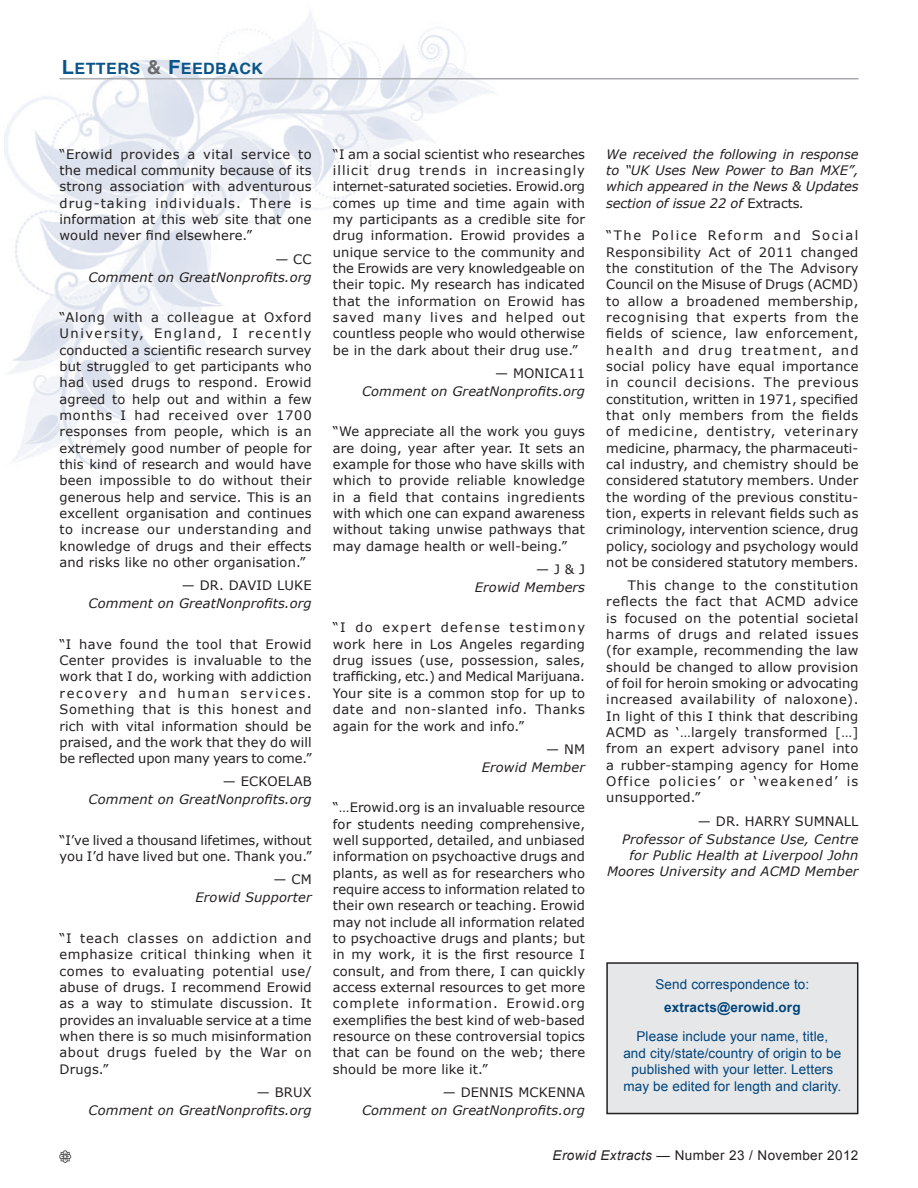
<style>
.page{position:relative;width:918px;height:1188px;background:#fff}
.page>*{position:absolute;margin:0;border:0;box-sizing:border-box;transform-origin:0 0}
.t1{font:15.75px "Arial";color:#231f20}
.Header_-_1_Editorial{font:15.6px "Helvetica Bold SC800";letter-spacing:.03em;color:#0a548a}
.Body_-_Default{font:13.5px/16.5px "Arial";letter-spacing:.01em;color:#00447b;text-align:center}
.t2{font:13.5px "Arial";letter-spacing:.03em;color:#231f20}
.Body_-_Default-2{font:700 13.5px "Arial";letter-spacing:.01em;color:#00447b}
.y_Quote_-_In_Text_2{font:13.2px "L Decoration Pi Two";color:#231f20;scale:.94 1}
.x_Feedback_Body1{font:13.05px/16.4px "Verdana";letter-spacing:.01em;color:#231f20;text-align:justify}
.x_Feedback_Source{font:italic 13.05px/16.4px "Verdana";letter-spacing:.01em;color:#231f20;text-align:justify}
.x_Feedback_Body2{font:13.05px/16.4px "Verdana";letter-spacing:.085em;color:#231f20;text-align:justify}
.x_Feedback_Signature{font:13.05px "Verdana";letter-spacing:.01em;color:#231f20}
.s1{font-size:19.5px}
.s2{font-size:19.5px;color:#6c6d70}
.s3{font-style:normal}
.s4{font-style:italic}
</style>
<div class="page">
<img style="left:5px;top:12px;width:494px;height:455px">
<hr style="left:60px;top:78px;width:798px;height:1px;background:#a8a9ad">
<div style="left:607px;top:963px;width:251px;height:151px;background:#e6e7e9"></div>
<div style="left:606px;top:962px;width:252px;height:152px;border:2px solid #231f20"></div>
<p class="Header_-_1_Editorial" style="left:62px;top:56px;width:203px"><span class="s1">L</span>ETTERS <span class="s2">&amp;</span> <span class="s1">F</span>EEDBACK</p>
<p class="x_Feedback_Body1" style="left:60px;top:146px;width:254px">“Erowid provides a vital service to the medical community because of its strong association with adventurous drug-taking individuals. There is information at this web site that one would never find elsewhere.”</p>
<p class="x_Feedback_Signature" style="left:275px;top:250px;width:38px">— CC</p>
<p class="x_Feedback_Source" style="left:89px;top:269px;width:225px">Comment on GreatNonprofits.org</p>
<p class="x_Feedback_Body1" style="left:60px;top:309px;width:254px">“Along with a colleague at Oxford University, England, I recently conducted a scientific research survey but struggled to get participants who had used drugs to respond. Erowid agreed to help out and within a few months I had received over 1700 responses from people, which is an extremely good number of people for this kind of research and would have been impossible to do without their generous help and service. This is an excellent organisation and continues to increase our understanding and knowledge of drugs and their effects and risks like no other organisation.”</p>
<p class="x_Feedback_Signature" style="left:182px;top:577px;width:131px">— DR. DAVID LUKE</p>
<p class="x_Feedback_Source" style="left:89px;top:595px;width:225px">Comment on GreatNonprofits.org</p>
<p class="x_Feedback_Body1" style="left:60px;top:636px;width:254px">“I have found the tool that Erowid Center provides is invaluable to the work that I do, working with addiction recovery and human services.<br>Something that is this honest and rich with vital information should be praised, and the work that they do will be reflected upon many years to come.”</p>
<p class="x_Feedback_Signature" style="left:223px;top:773px;width:90px">— ECKOELAB</p>
<p class="x_Feedback_Source" style="left:89px;top:791px;width:225px">Comment on GreatNonprofits.org</p>
<p class="x_Feedback_Body1" style="left:60px;top:832px;width:254px">“I’ve lived a thousand lifetimes, without you I’d have lived but one. Thank you.”</p>
<p class="x_Feedback_Signature" style="left:274px;top:871px;width:40px">— CM</p>
<p class="x_Feedback_Source" style="left:196px;top:889px;width:118px">Erowid Supporter</p>
<p class="x_Feedback_Body1" style="left:60px;top:930px;width:254px">“I teach classes on addiction and emphasize critical thinking when it comes to evaluating potential use/ abuse of drugs. I recommend Erowid as a way to stimulate discussion. It provides an invaluable service at a time when there is so much misinformation about drugs fueled by the War on Drugs.”</p>
<p class="x_Feedback_Signature" style="left:257px;top:1083px;width:56px">— BRUX</p>
<p class="x_Feedback_Source" style="left:89px;top:1102px;width:225px">Comment on GreatNonprofits.org</p>
<p class="x_Feedback_Body1" style="left:333px;top:146px;width:254px">“I am a social scientist who researches illicit drug trends in increasingly internet-saturated societies. Erowid.org comes up time and time again with my participants as a credible site for drug information. Erowid provides a unique service to the community and the Erowids are very knowledgeable on their topic. My research has indicated that the information on Erowid has saved many lives and helped out countless people who would otherwise be in the dark about their drug use.”</p>
<p class="x_Feedback_Signature" style="left:495px;top:364px;width:91px">— MONICA11</p>
<p class="x_Feedback_Source" style="left:362px;top:383px;width:225px">Comment on GreatNonprofits.org</p>
<p class="x_Feedback_Body1" style="left:333px;top:423px;width:254px">“We appreciate all the work you guys are doing, year after year. It sets an example for those who have skills with which to provide reliable knowledge in a field that contains ingredients with which one can expand awareness without taking unwise pathways that may damage health or well-being.”</p>
<p class="x_Feedback_Signature" style="left:536px;top:560px;width:50px">— J &amp; J</p>
<p class="x_Feedback_Source" style="left:475px;top:579px;width:112px">Erowid Members</p>
<p class="x_Feedback_Body1" style="left:333px;top:619px;width:254px">“I do expert defense testimony work here in Los Angeles regarding drug issues (use, possession, sales, trafficking, etc.) and Medical Marijuana.<br>Your site is a common stop for up to date and non-slanted info. Thanks again for the work and info.”</p>
<p class="x_Feedback_Signature" style="left:546px;top:740px;width:40px">— NM</p>
<p class="x_Feedback_Source" style="left:482px;top:759px;width:105px">Erowid Member</p>
<p class="x_Feedback_Body1" style="left:333px;top:799px;width:254px">“…Erowid.org is an invaluable resource for students needing comprehensive, well supported, detailed, and unbiased information on psychoactive drugs and plants, as well as for researchers who require access to information related to their own research or teaching. Erowid may not include all information related to psychoactive drugs and plants; but in my work, it is the first resource I consult, and from there, I can quickly access external resources to get more complete information. Erowid.org exemplifies the best kind of web-based resource on these controversial topics that can be found on the web; there should be more like it.”</p>
<p class="x_Feedback_Signature" style="left:443px;top:1083px;width:144px">— DENNIS MCKENNA</p>
<p class="x_Feedback_Source" style="left:362px;top:1102px;width:225px">Comment on GreatNonprofits.org</p>
<p class="x_Feedback_Source" style="left:606px;top:146px;width:254px">We received the following in response to “UK Uses New Power to Ban MXE”, which appeared in the News &amp; Updates section of issue 22 of <span class="s3">Extracts</span>.</p>
<p class="x_Feedback_Body1" style="left:606px;top:227px;width:254px">“The Police Reform and Social Responsibility Act of 2011 changed the constitution of the The Advisory Council on the Misuse of Drugs (ACMD) to allow a broadened membership, recognising that experts from the fields of science, law enforcement, health and drug treatment, and social policy have equal importance in council decisions. The previous constitution, written in 1971, specified that only members from the fields of medicine, dentistry, veterinary medicine, pharmacy, the pharmaceuti&shy;cal industry, and chemistry should be considered statutory members. Under the wording of the previous constitu&shy;tion, experts in relevant fields such as criminology, intervention science, drug policy, sociology and psychology would not be considered statutory members.</p>
<p class="x_Feedback_Body2" style="left:606px;top:577px;width:254px;text-indent:22px">This change to the constitution reflects the fact that ACMD advice is focused on the potential societal harms of drugs and related issues (for example, recommending the law should be changed to allow provision of foil for heroin smoking or advocating increased availability of naloxone).<br>In light of this I think that describing ACMD as ‘…largely transformed […] from an expert advisory panel into a rubber-stamping agency for Home Office policies’ or ‘weakened’ is unsupported.”</p>
<p class="x_Feedback_Signature" style="left:698px;top:812px;width:162px">— DR. HARRY SUMNALL</p>
<p class="x_Feedback_Source" style="left:607px;top:831px;width:253px;text-align:right">Professor of Substance Use, Centre for Public Health at Liverpool John<br>Moores University and ACMD Member</p>
<p class="Body_-_Default" style="left:655px;top:976px;width:155px">Send correspondence to:</p>
<p class="Body_-_Default-2" style="left:664px;top:998px;width:138px">extracts@erowid.org</p>
<p class="Body_-_Default" style="left:637px;top:1028px;width:193px">Please include your name, title,</p>
<p class="Body_-_Default" style="left:623px;top:1045px;width:220px">and city/state/country of origin to be published with your letter. Letters</p>
<p class="Body_-_Default" style="left:624px;top:1078px;width:219px">may be edited for length and clarity.</p>
<p class="t1" style="left:60px;top:1145px;width:8px">ii</p>
<p class="t2" style="left:553px;top:1146px;width:307px"><span class="s4">Erowid Extracts</span> — Number 23 / November 2012</p>
<p class="y_Quote_-_In_Text_2" style="left:59px;top:1150px;width:15px">)</p>
</div>
